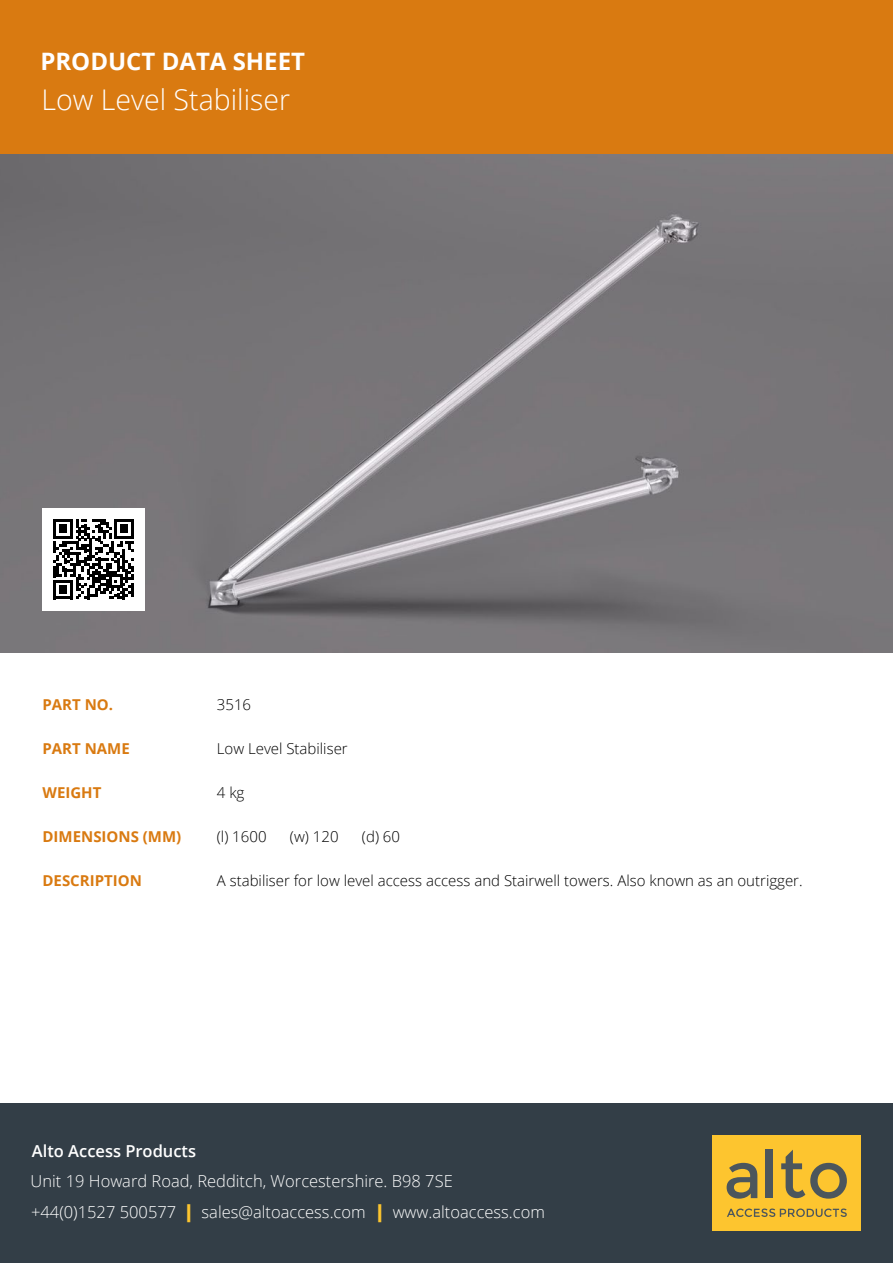
<style>
.page{position:relative;width:893px;height:1263px;background:#fff}
.page>*{position:absolute;margin:0;border:0;box-sizing:border-box;transform-origin:0 0}
.t1{font:300 28.5px "Open Sans";color:#fff}
.t2{font:700 24px "Open Sans";color:#fff}
.t3{font:300 16.5px/31.5px "Open Sans";color:#fff}
.t4{font:600 16.5px "Open Sans";color:#fff}
.t5{font:300 15px "Open Sans";color:#000}
.t6{font:700 15px "Open Sans";color:#d97a11}
.s1{font-weight:600;font-size:18px;color:#fdc52f}
</style>
<div class="page">
<div style="left:0;top:1103px;width:893px;height:160px;background:#333e47"></div>
<div style="left:712px;top:1135px;width:149px;height:96px;background:#fdc52f"></div>
<svg style="left:727px;top:1163px;width:30px;height:36px"></svg>
<div style="left:766px;top:1149px;width:7px;height:49px;background:#4c565c"></div>
<svg style="left:781px;top:1149px;width:66px;height:50px"></svg>
<svg style="left:727px;top:1208px;width:120px;height:9px"></svg>
<div style="left:0;top:0;width:893px;height:154px;background:#d97a11"></div>
<img style="left:0;top:154px;width:893px;height:499px">
<svg style="left:43px;top:508px;width:102px;height:102px"></svg>
<h2 class="t2" style="left:40px;top:44px;width:266px">PRODUCT DATA SHEET</h2>
<h1 class="t1" style="left:41px;top:80px;width:250px">Low Level Stabiliser</h1>
<p class="t6" style="left:43px;top:694px;width:72px">PART NO.</p>
<p class="t6" style="left:43px;top:738px;width:89px">PART NAME</p>
<p class="t6" style="left:43px;top:782px;width:60px">WEIGHT</p>
<p class="t6" style="left:43px;top:826px;width:140px">DIMENSIONS (MM)</p>
<p class="t6" style="left:43px;top:870px;width:101px">DESCRIPTION</p>
<p class="t5" style="left:217px;top:694px;width:36px">3516</p>
<p class="t5" style="left:217px;top:738px;width:132px">Low Level Stabiliser</p>
<p class="t5" style="left:217px;top:782px;width:29px">4 kg</p>
<p class="t5" style="left:217px;top:826px;width:51px">(l) 1600</p>
<p class="t5" style="left:290px;top:826px;width:50px">(w) 120</p>
<p class="t5" style="left:362px;top:826px;width:40px">(d) 60</p>
<p class="t5" style="left:217px;top:870px;width:587px">A stabiliser for low level access access and Stairwell towers. Also known as an outrigger.</p>
<p class="t4" style="left:32px;top:1139px;width:166px">Alto Access Products</p>
<p class="t3" style="left:31px;top:1164px;width:516px">Unit 19 Howard Road, Redditch, Worcestershire. B98 7SE<br>+44(0)1527 500577 <span class="s1">|</span> sales@altoaccess.com <span class="s1">|</span> www.altoaccess.com</p>
</div>
